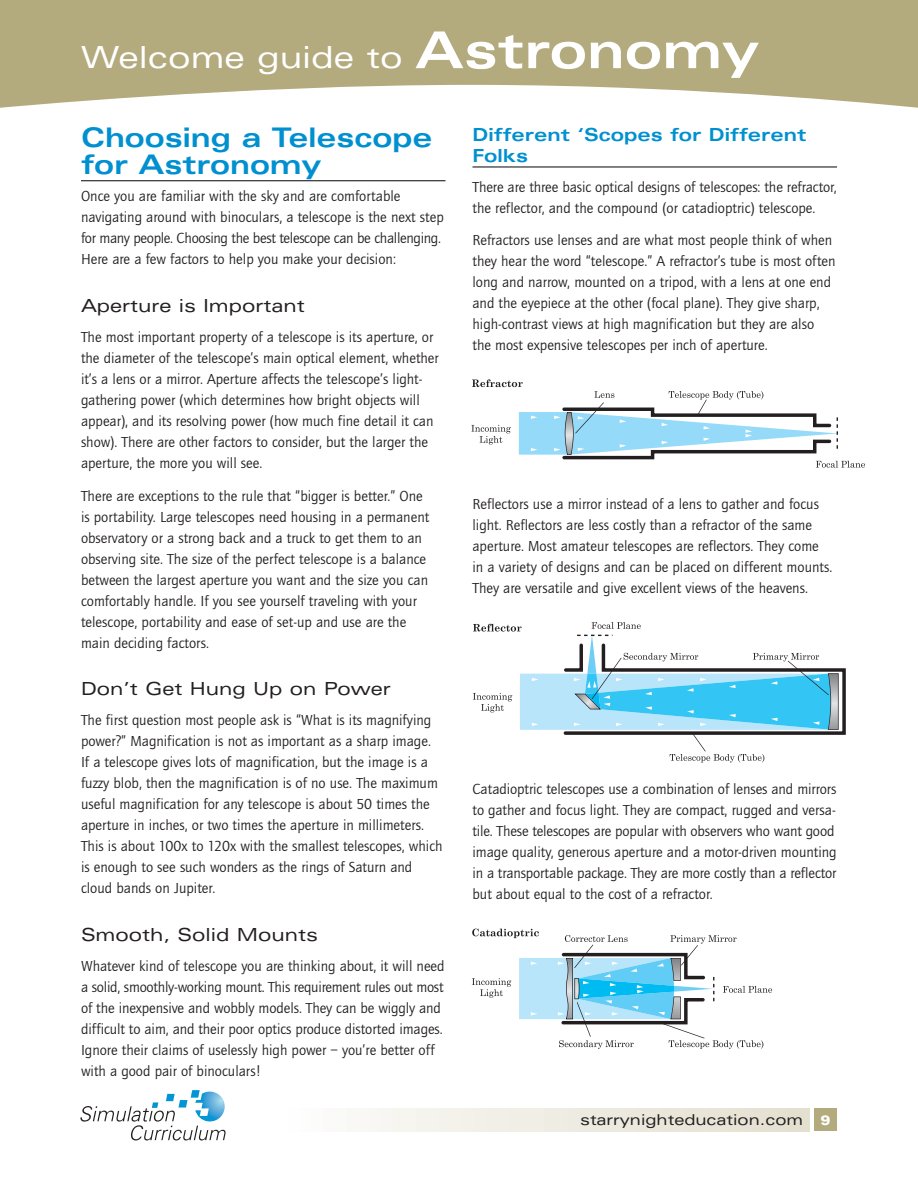
<style>
.page{position:relative;width:918px;height:1188px;background:#fff}
.page>*{position:absolute;margin:0;border:0;box-sizing:border-box;transform-origin:0 0}
.t1{font:expanded 30.45px "Univers";color:#fff}
.t2{font:700 expanded 27px/27px "Univers";color:#0090d0}
.t3{font:expanded 18px "Univers";color:#231f20}
.t4{font:700 expanded 18px/21px "Univers";color:#0090d0}
.t5{font:15px/21px "Quay Sans";color:#231f20}
.t6{font:expanded 15px "Univers";color:#231f20}
.s1{font-weight:700;font-size:50.85px}
.s2{font-weight:900;font-size:13.5px;color:#fff}
</style>
<div class="page">
<div style="left:815px;top:1109px;width:22px;height:22px;background:#b3aa7e"></div>
<hr style="left:804px;top:1109px;width:3px;height:22px;background:#e4e0d0">
<hr style="left:793px;top:1109px;width:2px;height:22px;background:#e4e0d1">
<hr style="left:781px;top:1109px;width:3px;height:22px;background:#e5e1d2">
<hr style="left:769px;top:1109px;width:3px;height:22px;background:#e5e1d3">
<hr style="left:758px;top:1109px;width:2px;height:22px;background:#e6e1d3">
<hr style="left:746px;top:1109px;width:3px;height:22px;background:#e7e2d5">
<hr style="left:735px;top:1109px;width:2px;height:22px;background:#e7e3d5">
<hr style="left:723px;top:1109px;width:3px;height:22px;background:#e8e4d6">
<hr style="left:711px;top:1109px;width:3px;height:22px;background:#e8e4d7">
<hr style="left:700px;top:1109px;width:2px;height:22px;background:#e9e5d8">
<hr style="left:688px;top:1109px;width:3px;height:22px;background:#e9e5d8">
<hr style="left:676px;top:1109px;width:3px;height:22px;background:#eae6d9">
<hr style="left:665px;top:1109px;width:2px;height:22px;background:#eae6da">
<hr style="left:653px;top:1109px;width:3px;height:22px;background:#ebe7db">
<hr style="left:641px;top:1109px;width:3px;height:22px;background:#ece7dc">
<hr style="left:630px;top:1109px;width:2px;height:22px;background:#ebe8dd">
<hr style="left:618px;top:1109px;width:3px;height:22px;background:#ece9de">
<hr style="left:607px;top:1109px;width:2px;height:22px;background:#ece9df">
<hr style="left:595px;top:1109px;width:3px;height:22px;background:#edeae0">
<hr style="left:583px;top:1109px;width:3px;height:22px;background:#edebe1">
<hr style="left:572px;top:1109px;width:2px;height:22px;background:#eeebe2">
<hr style="left:560px;top:1109px;width:3px;height:22px;background:#efece3">
<hr style="left:548px;top:1109px;width:3px;height:22px;background:#efece4">
<hr style="left:537px;top:1109px;width:2px;height:22px;background:#f0eee5">
<hr style="left:525px;top:1109px;width:3px;height:22px;background:#f0eee6">
<hr style="left:514px;top:1109px;width:2px;height:22px;background:#f1eee6">
<hr style="left:502px;top:1109px;width:3px;height:22px;background:#f1efe7">
<hr style="left:490px;top:1109px;width:3px;height:22px;background:#f2efe8">
<hr style="left:479px;top:1109px;width:2px;height:22px;background:#f2f0e9">
<hr style="left:467px;top:1109px;width:3px;height:22px;background:#f3f1ea">
<hr style="left:455px;top:1109px;width:3px;height:22px;background:#f4f2eb">
<hr style="left:444px;top:1109px;width:2px;height:22px;background:#f4f2ec">
<hr style="left:432px;top:1109px;width:3px;height:22px;background:#f5f3ee">
<hr style="left:420px;top:1109px;width:3px;height:22px;background:#f5f3ee">
<hr style="left:409px;top:1109px;width:2px;height:22px;background:#f6f5f0">
<hr style="left:397px;top:1109px;width:3px;height:22px;background:#f6f5f0">
<hr style="left:386px;top:1109px;width:2px;height:22px;background:#f8f6f2">
<hr style="left:374px;top:1109px;width:3px;height:22px;background:#f9f7f3">
<hr style="left:362px;top:1109px;width:3px;height:22px;background:#f9f8f4">
<hr style="left:351px;top:1109px;width:2px;height:22px;background:#faf8f5">
<hr style="left:339px;top:1109px;width:3px;height:22px;background:#fafaf7">
<hr style="left:327px;top:1109px;width:3px;height:22px;background:#fcfaf8">
<hr style="left:316px;top:1109px;width:2px;height:22px;background:#fcfcfa">
<hr style="left:304px;top:1109px;width:3px;height:22px;background:#fdfdfb">
<svg style="left:80px;top:1090px;width:146px;height:50px"></svg>
<hr style="left:81px;top:180px;width:365px;height:1px;background:#231f20">
<hr style="left:472px;top:166px;width:365px;height:2px;background:#231f20">
<svg style="left:0;top:0;width:918px;height:108px;background:#bdb590"></svg>
<svg style="left:471px;top:379px;width:394px;height:89px"></svg>
<svg style="left:473px;top:622px;width:373px;height:141px"></svg>
<svg style="left:472px;top:929px;width:300px;height:120px"></svg>
<h1 class="t1" style="left:81px;top:46px;width:680px">Welcome guide to <span class="s1">Astronomy</span></h1>
<h2 class="t2" style="left:81px;top:126px;width:353px">Choosing a Telescope for Astronomy</h2>
<p class="t5" style="left:81px;top:187px;width:364px">Once you are familiar with the sky and are comfortable navigating around with binoculars, a telescope is the next step for many people. Choosing the best telescope can be challenging.<br>Here are a few factors to help you make your decision:</p>
<p class="t3" style="left:81px;top:299px;width:225px">Aperture is Important</p>
<p class="t5" style="left:81px;top:328px;width:359px">The most important property of a telescope is its aperture, or the diameter of the telescope’s main optical element, whether it’s a lens or a mirror. Aperture affects the telescope’s light&shy;gathering power (which determines how bright objects will appear), and its resolving power (how much fine detail it can show). There are other factors to consider, but the larger the aperture, the more you will see.</p>
<p class="t5" style="left:81px;top:487px;width:350px">There are exceptions to the rule that “bigger is better.” One is portability. Large telescopes need housing in a permanent observatory or a strong back and a truck to get them to an observing site. The size of the perfect telescope is a balance between the largest aperture you want and the size you can comfortably handle. If you see yourself traveling with your telescope, portability and ease of set-up and use are the main deciding factors.</p>
<p class="t3" style="left:81px;top:682px;width:311px">Don’t Get Hung Up on Power</p>
<p class="t5" style="left:81px;top:711px;width:363px">The first question most people ask is “What is its magnifying power?” Magnification is not as important as a sharp image.<br>If a telescope gives lots of magnification, but the image is a fuzzy blob, then the magnification is of no use. The maximum useful magnification for any telescope is about 50 times the aperture in inches, or two times the aperture in millimeters.<br>This is about 100x to 120x with the smallest telescopes, which is enough to see such wonders as the rings of Saturn and cloud bands on Jupiter.</p>
<p class="t3" style="left:81px;top:928px;width:239px">Smooth, Solid Mounts</p>
<p class="t5" style="left:81px;top:957px;width:365px">Whatever kind of telescope you are thinking about, it will need a solid, smoothly-working mount. This requirement rules out most of the inexpensive and wobbly models. They can be wiggly and difficult to aim, and their poor optics produce distorted images.<br>Ignore their claims of uselessly high power – you’re better off with a good pair of binoculars!</p>
<p class="t4" style="left:472px;top:125px;width:335px">Different ‘Scopes for Different<br>Folks</p>
<p class="t5" style="left:472px;top:177px;width:366px">There are three basic optical designs of telescopes: the refractor, the reflector, and the compound (or catadioptric) telescope.</p>
<p class="t5" style="left:472px;top:231px;width:365px">Refractors use lenses and are what most people think of when they hear the word “telescope.” A refractor’s tube is most often long and narrow, mounted on a tripod, with a lens at one end and the eyepiece at the other (focal plane). They give sharp, high-contrast views at high magnification but they are also the most expensive telescopes per inch of aperture.</p>
<p class="t5" style="left:472px;top:495px;width:361px">Reflectors use a mirror instead of a lens to gather and focus light. Reflectors are less costly than a refractor of the same aperture. Most amateur telescopes are reflectors. They come in a variety of designs and can be placed on different mounts.<br>They are versatile and give excellent views of the heavens.</p>
<p class="t5" style="left:472px;top:780px;width:366px">Catadioptric telescopes use a combination of lenses and mirrors to gather and focus light. They are compact, rugged and versa&shy;tile. These telescopes are popular with observers who want good image quality, generous aperture and a motor-driven mounting in a transportable package. They are more costly than a reflector but about equal to the cost of a refractor.</p>
<p class="t6" style="left:580px;top:1114px;width:252px">starrynighteducation.com <span class="s2">9</span></p>
</div>
